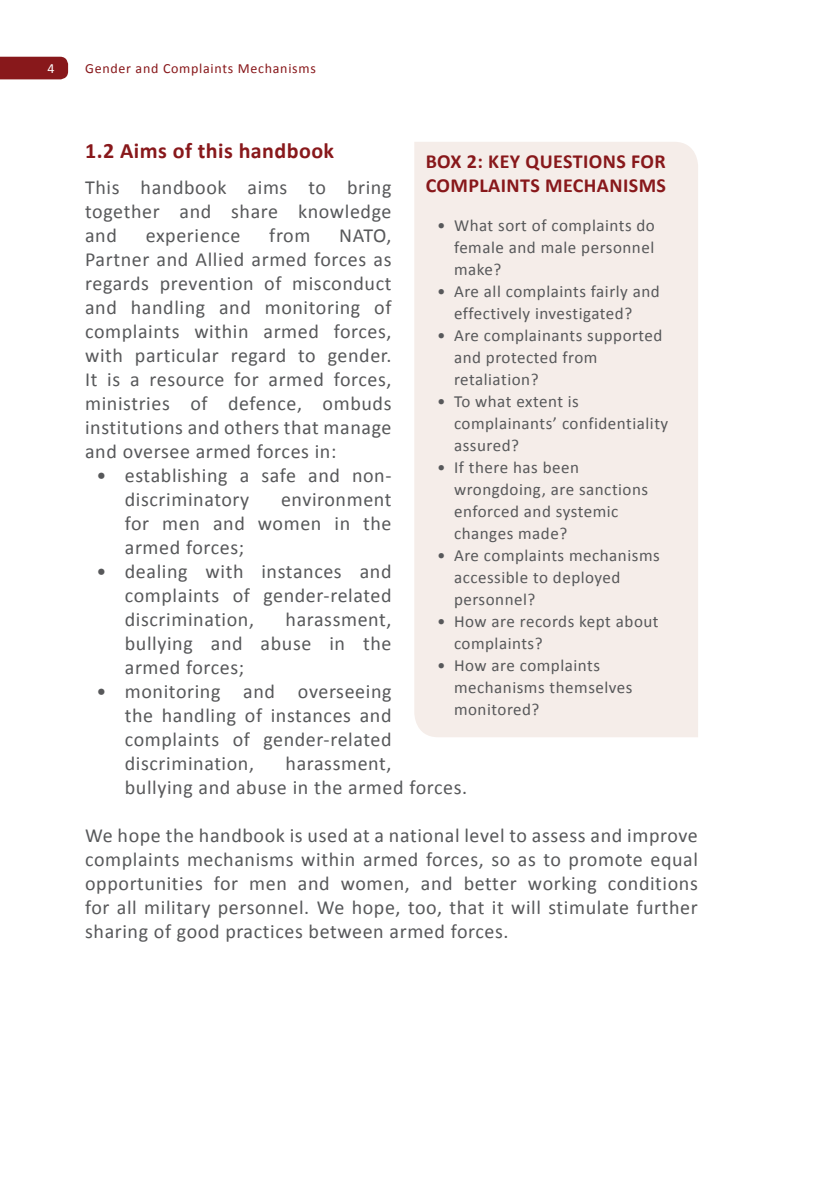
<style>
.page{position:relative;width:840px;height:1191px;background:#fff}
.page>*{position:absolute;margin:0;border:0;box-sizing:border-box;transform-origin:0 0}
.HEAD_Section___GenHa{font:700 22px "Calibri";letter-spacing:.02em;color:#88181b}
.BODY{font:20px/24px "Calibri";letter-spacing:.03em;color:#57585a;text-align:justify}
.HEAD_Box___GenHan{font:700 20px/24px "Calibri";letter-spacing:.02em;color:#88181b}
.t1{font:17px/22px "Calibri";letter-spacing:.03em;color:#57585a}
.t2{font:14px "Calibri";letter-spacing:.05em;color:#88181b}
.t3{font:14px "Calibri";color:#fff}
</style>
<div class="page">
<svg style="left:0;top:57px;width:68px;height:22px"></svg>
<div style="left:414px;top:142px;width:283px;height:595px;background:#f5ede9"></div>
<p class="t3" style="left:47px;top:59px;width:9px">4</p>
<p class="t2" style="left:85px;top:60px;width:232px">Gender and Complaints Mechanisms</p>
<p class="HEAD_Section___GenHa" style="left:85px;top:137px;width:250px">1.2 Aims of this handbook</p>
<p class="BODY" style="left:85px;top:175px;width:308px">This handbook aims to bring together and share knowledge and</p>
<p class="HEAD_Box___GenHan" style="left:425px;top:149px;width:242px">BOX 2: KEY QUESTIONS FOR<br>COMPLAINTS MECHANISMS</p>
<p class="t1" style="left:454px;top:214px;width:202px;text-align:justify;text-indent:-17px">• What sort of complaints do female and male personnel make?</p>
<p class="t1" style="left:454px;top:280px;width:207px;text-indent:-17px">• Are all complaints fairly and effectively investigated?</p>
<p class="t1" style="left:454px;top:324px;width:210px;text-indent:-17px">• Are complainants supported and protected from retaliation?</p>
<p class="t1" style="left:454px;top:390px;width:215px;text-indent:-17px">• To what extent is complainants’ confidentiality assured?</p>
<p class="t1" style="left:454px;top:456px;width:195px;text-indent:-17px">• If there has been wrongdoing, are sanctions enforced and systemic changes made?</p>
<p class="t1" style="left:454px;top:544px;width:207px;text-indent:-17px">• Are complaints mechanisms accessible to deployed personnel?</p>
<p class="t1" style="left:454px;top:610px;width:206px;text-indent:-17px">• How are records kept about complaints?</p>
<p class="t1" style="left:454px;top:654px;width:180px;text-indent:-17px">• How are complaints mechanisms themselves monitored?</p>
<p class="BODY" style="left:146px;top:223px;width:96px">experience</p>
<p class="BODY" style="left:269px;top:223px;width:43px">from</p>
<p class="BODY" style="left:85px;top:223px;width:308px;text-indent:254px">NATO, Partner and Allied armed forces as regards prevention of misconduct and handling and monitoring of complaints within armed forces, with particular regard to gender.<br>It is a resource for armed forces, ministries of defence, ombuds institutions and others that manage and oversee armed forces in:</p>
<p class="BODY" style="left:125px;top:463px;width:267px;text-indent:-28px">• establishing a safe and non&shy;discriminatory</p>
<p class="BODY" style="left:125px;top:487px;width:268px;text-indent:156px">environment for men and women in the armed forces;</p>
<p class="BODY" style="left:125px;top:559px;width:268px;text-indent:-28px">• dealing with instances and complaints of gender-related discrimination,</p>
<p class="BODY" style="left:125px;top:607px;width:268px;text-indent:161px">harassment, bullying and abuse in the armed forces;</p>
<p class="BODY" style="left:125px;top:679px;width:268px;text-indent:-28px">• monitoring and overseeing the handling of instances and complaints of gender-related discrimination,</p>
<p class="BODY" style="left:125px;top:751px;width:344px;text-indent:161px">harassment,<br>bullying and abuse in the armed forces.</p>
<p class="BODY" style="left:85px;top:823px;width:614px">We hope the handbook is used at a national level to assess and improve complaints mechanisms within armed forces, so as to promote equal opportunities for men and women, and better working conditions for all military personnel. We hope, too, that it will stimulate further sharing of good practices between armed forces.</p>
</div>
